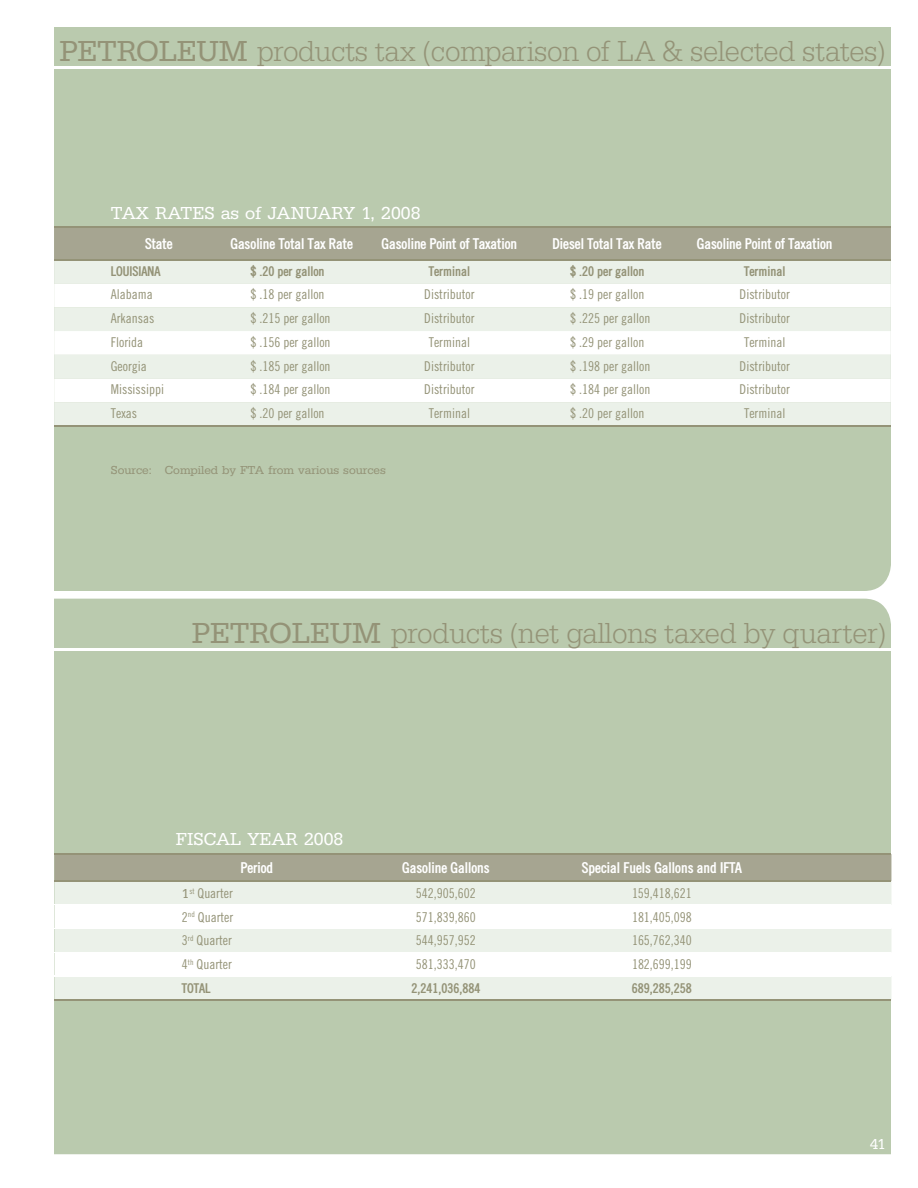
<style>
.page{position:relative;width:918px;height:1188px;background:#fff}
.page>*{position:absolute;margin:0;border:0;box-sizing:border-box;transform-origin:0 0}
.t1{font:30px "URW Egyptienne T Ligh Narr";letter-spacing:-.01em;color:#949377}
.t2{font:18px "URW Egyptienne T";color:#fff}
.t3{font:700 condensed 15px "Trade";color:#fff}
.t4{font:15px "URW Egyptienne T";color:#fff}
.t5{font:13.5px "Trade Condensed";color:#949377}
.t6{font:700 condensed 13.5px "Trade";color:#949377}
.t7{font:12px "URW Egyptienne T";color:#949377}
.s1{font-family:"URW Egyptienne T"}
</style>
<div class="page">
<div style="left:54px;top:599px;width:837px;height:555px;background:#bacaae"></div>
<div style="left:54px;top:27px;width:837px;height:564px;background:#bacaae"></div>
<hr style="left:39px;top:66px;width:858px;height:3px;background:#fff">
<hr style="left:42px;top:648px;width:858px;height:3px;background:#fff">
<div style="left:54px;top:228px;width:837px;height:31px;background:#a6a591"></div>
<div style="left:54px;top:261px;width:837px;height:164px;background:#ebf1e9"></div>
<svg style="left:54px;top:284px;width:837px;height:118px"></svg>
<hr style="left:54px;top:226px;width:837px;height:2px;background:#949377">
<hr style="left:54px;top:259px;width:837px;height:2px;background:#949377">
<hr style="left:54px;top:425px;width:837px;height:2px;background:#949377">
<div style="left:54px;top:855px;width:837px;height:25px;background:#a6a591"></div>
<div style="left:54px;top:882px;width:837px;height:117px;background:#ebf1e9"></div>
<svg style="left:54px;top:905px;width:837px;height:70px"></svg>
<hr style="left:54px;top:904px;width:837px;height:1px;background:#fff">
<hr style="left:54px;top:928px;width:837px;height:1px;background:#fff">
<hr style="left:54px;top:952px;width:837px;height:1px;background:#fff">
<hr style="left:54px;top:975px;width:837px;height:2px;background:#fff">
<hr style="left:54px;top:853px;width:837px;height:2px;background:#949377">
<hr style="left:54px;top:880px;width:837px;height:2px;background:#949377">
<hr style="left:54px;top:999px;width:837px;height:2px;background:#949377">
<h1 class="t1" style="left:59px;top:40px;width:827px"><span class="s1">PETROLEUM</span> products tax (comparison of LA &amp; selected states)</h1>
<h2 class="t2" style="left:111px;top:206px;width:311px">TAX RATES as of JANUARY 1, 2008</h2>
<p class="t3" style="left:145px;top:238px;width:29px">State</p>
<p class="t3" style="left:231px;top:238px;width:124px">Gasoline Total Tax Rate</p>
<p class="t3" style="left:382px;top:238px;width:137px">Gasoline Point of Taxation</p>
<p class="t3" style="left:552px;top:238px;width:111px">Diesel Total Tax Rate</p>
<p class="t3" style="left:697px;top:238px;width:137px">Gasoline Point of Taxation</p>
<p class="t6" style="left:111px;top:266px;width:51px">LOUISIANA</p>
<p class="t6" style="left:250px;top:266px;width:76px">$ .20 per gallon</p>
<p class="t6" style="left:429px;top:266px;width:43px">Terminal</p>
<p class="t6" style="left:570px;top:266px;width:76px">$ .20 per gallon</p>
<p class="t6" style="left:744px;top:266px;width:43px">Terminal</p>
<p class="t5" style="left:111px;top:290px;width:43px">Alabama</p>
<p class="t5" style="left:250px;top:290px;width:76px">$ .18 per gallon</p>
<p class="t5" style="left:424px;top:290px;width:52px">Distributor</p>
<p class="t5" style="left:570px;top:290px;width:76px">$ .19 per gallon</p>
<p class="t5" style="left:740px;top:290px;width:52px">Distributor</p>
<p class="t5" style="left:111px;top:313px;width:45px">Arkansas</p>
<p class="t5" style="left:250px;top:313px;width:82px">$ .215 per gallon</p>
<p class="t5" style="left:424px;top:313px;width:52px">Distributor</p>
<p class="t5" style="left:570px;top:313px;width:82px">$ .225 per gallon</p>
<p class="t5" style="left:740px;top:313px;width:52px">Distributor</p>
<p class="t5" style="left:111px;top:337px;width:34px">Florida</p>
<p class="t5" style="left:250px;top:337px;width:82px">$ .156 per gallon</p>
<p class="t5" style="left:429px;top:337px;width:43px">Terminal</p>
<p class="t5" style="left:570px;top:337px;width:76px">$ .29 per gallon</p>
<p class="t5" style="left:744px;top:337px;width:43px">Terminal</p>
<p class="t5" style="left:111px;top:361px;width:37px">Georgia</p>
<p class="t5" style="left:250px;top:361px;width:82px">$ .185 per gallon</p>
<p class="t5" style="left:424px;top:361px;width:52px">Distributor</p>
<p class="t5" style="left:570px;top:361px;width:82px">$ .198 per gallon</p>
<p class="t5" style="left:740px;top:361px;width:52px">Distributor</p>
<p class="t5" style="left:111px;top:385px;width:55px">Mississippi</p>
<p class="t5" style="left:250px;top:385px;width:82px">$ .184 per gallon</p>
<p class="t5" style="left:424px;top:385px;width:52px">Distributor</p>
<p class="t5" style="left:570px;top:385px;width:82px">$ .184 per gallon</p>
<p class="t5" style="left:740px;top:385px;width:52px">Distributor</p>
<p class="t5" style="left:111px;top:408px;width:28px">Texas</p>
<p class="t5" style="left:250px;top:408px;width:76px">$ .20 per gallon</p>
<p class="t5" style="left:429px;top:408px;width:43px">Terminal</p>
<p class="t5" style="left:570px;top:408px;width:76px">$ .20 per gallon</p>
<p class="t5" style="left:744px;top:408px;width:43px">Terminal</p>
<p class="t7" style="left:111px;top:465px;width:276px">Source: Compiled by FTA from various sources</p>
<h1 class="t1" style="left:192px;top:622px;width:696px"><span class="s1">PETROLEUM</span> products (net gallons taxed by quarter)</h1>
<h2 class="t2" style="left:176px;top:833px;width:169px">FISCAL YEAR 2008</h2>
<p class="t3" style="left:241px;top:862px;width:34px">Period</p>
<p class="t3" style="left:402px;top:862px;width:89px">Gasoline Gallons</p>
<p class="t3" style="left:582px;top:862px;width:161px">Special Fuels Gallons and IFTA</p>
<p class="t5" style="left:182px;top:888px;width:52px"><span class="s1">1</span><sup>st</sup> Quarter</p>
<p class="t5" style="left:416px;top:888px;width:61px">542,905,602</p>
<p class="t5" style="left:632px;top:888px;width:61px">159,418,621</p>
<p class="t5" style="left:182px;top:912px;width:53px">2<sup>nd</sup> Quarter</p>
<p class="t5" style="left:416px;top:912px;width:61px">571,839,860</p>
<p class="t5" style="left:632px;top:912px;width:61px">181,405,098</p>
<p class="t5" style="left:182px;top:936px;width:51px">3<sup>rd</sup> Quarter</p>
<p class="t5" style="left:416px;top:936px;width:61px">544,957,952</p>
<p class="t5" style="left:632px;top:936px;width:61px">165,762,340</p>
<p class="t5" style="left:182px;top:959px;width:51px">4<sup>th</sup> Quarter</p>
<p class="t5" style="left:416px;top:959px;width:61px">581,333,470</p>
<p class="t5" style="left:632px;top:959px;width:61px">182,699,199</p>
<p class="t6" style="left:182px;top:983px;width:30px">TOTAL</p>
<p class="t6" style="left:411px;top:983px;width:70px">2,241,036,884</p>
<p class="t6" style="left:632px;top:983px;width:61px">689,285,258</p>
<p class="t4" style="left:870px;top:1138px;width:17px">41</p>
</div>
